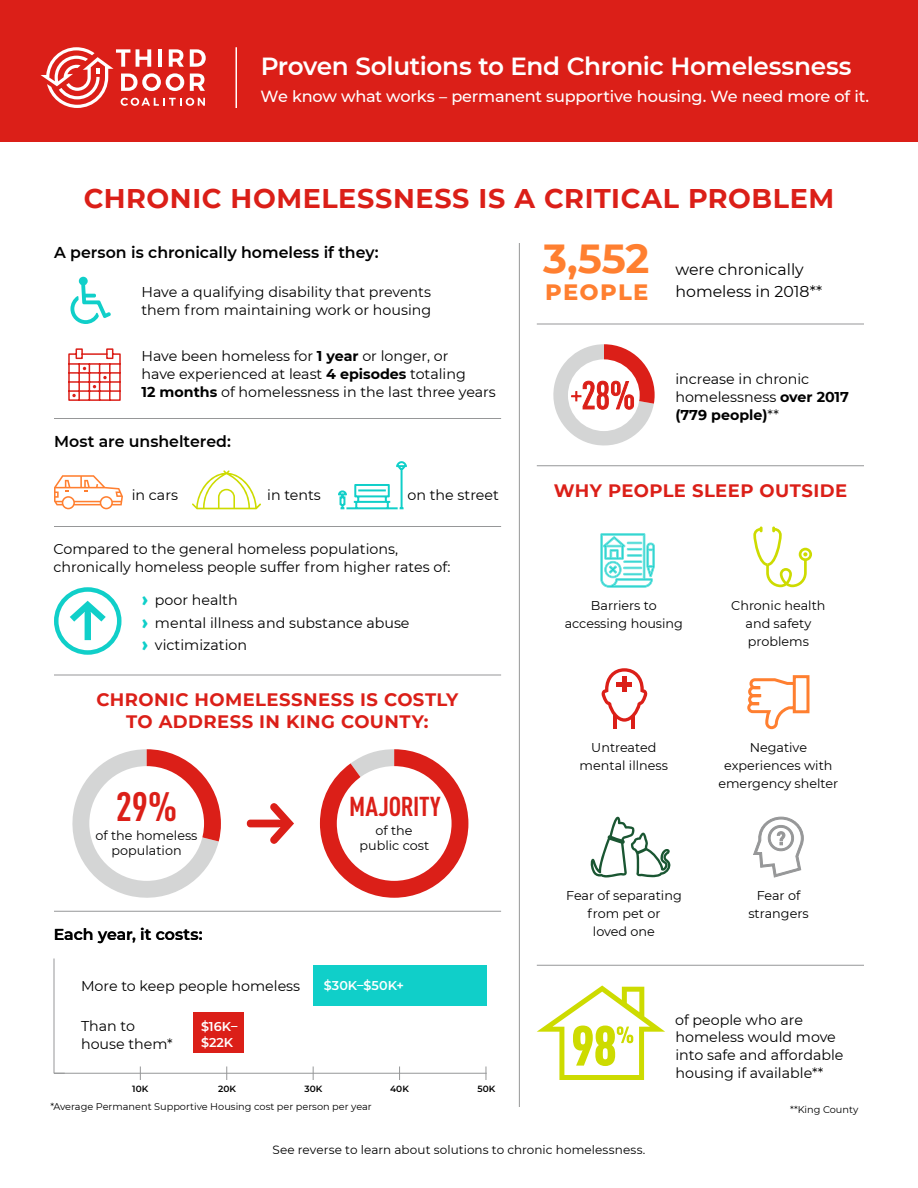
<style>
.page{position:relative;width:918px;height:1188px;background:#fff}
.page>*{position:absolute;margin:0;border:0;box-sizing:border-box;transform-origin:0 0}
.t1{font:700 40.5px "Montserrat";color:#ff7f30}
.t2{font:700 condensed 40.5px "DIN Pro";color:#db1f18}
.t3{font:700 27px "Montserrat";letter-spacing:.02em;color:#db1f18}
.t4{font:700 condensed 27px "DIN Pro";letter-spacing:-.01em;color:#db1f18}
.t5{font:700 27px "Montserrat";color:#ff7f30}
.t6{font:600 24.75px "Montserrat";letter-spacing:-.015em;color:#fff}
.t7{font:700 18px/22.5px "Montserrat";letter-spacing:.025em;color:#db1f18;text-align:center}
.t8{font:500 16.2px "Montserrat";letter-spacing:-.01em;color:#fff}
.t9{font:600 15.75px "Montserrat";color:#000}
.t10{font:15.75px/22.5px "Montserrat";color:#000}
.t11{font:14.25px/18px "Montserrat";color:#000}
.t12{font:12.75px/18px "Montserrat";color:#000;text-align:center}
.t13{font:600 12.75px/15.8px "Montserrat";color:#fff}
.t14{font:12px "Montserrat";letter-spacing:.01em;color:#000}
.t15{font:9.75px "Montserrat";color:#000}
.t16{font:600 9px "Montserrat";color:#000}
.s1{font-weight:700}
</style>
<div class="page">
<div style="left:0;top:0;width:918px;height:142px;background:#db1f18"></div>
<svg style="left:41px;top:47px;width:165px;height:61px"></svg>
<hr style="left:236px;top:47px;width:1px;height:61px;background:#fff">
<hr style="left:54px;top:526px;width:447px;height:1px;background:#969798">
<hr style="left:519px;top:243px;width:1px;height:864px;background:#969798">
<div style="left:54px;top:587px;width:68px;height:68px;border:4px solid #10cfc9;border-radius:50%"></div>
<svg style="left:70px;top:601px;width:36px;height:39px"></svg>
<hr style="left:54px;top:675px;width:447px;height:1px;background:#969798">
<svg style="left:601px;top:668px;width:47px;height:54px"></svg>
<div style="left:622px;top:676px;width:5px;height:16px;background:#db1f18"></div>
<div style="left:617px;top:682px;width:15px;height:5px;background:#db1f18"></div>
<hr style="left:614px;top:715px;width:3px;height:14px;background:#db1f18">
<hr style="left:632px;top:715px;width:3px;height:14px;background:#db1f18">
<svg style="left:590px;top:817px;width:81px;height:60px"></svg>
<svg style="left:753px;top:527px;width:59px;height:60px"></svg>
<svg style="left:753px;top:816px;width:51px;height:62px"></svg>
<svg style="left:747px;top:675px;width:63px;height:55px"></svg>
<svg style="left:600px;top:533px;width:55px;height:55px"></svg>
<svg style="left:70px;top:277px;width:41px;height:47px"></svg>
<hr style="left:54px;top:418px;width:447px;height:1px;background:#969798">
<svg style="left:54px;top:475px;width:69px;height:34px"></svg>
<svg style="left:192px;top:470px;width:69px;height:39px"></svg>
<svg style="left:338px;top:461px;width:69px;height:48px"></svg>
<svg style="left:553px;top:344px;width:102px;height:102px"></svg>
<hr style="left:537px;top:324px;width:327px;height:1px;background:#969798">
<hr style="left:537px;top:465px;width:327px;height:1px;background:#969798">
<svg style="left:68px;top:348px;width:53px;height:53px"></svg>
<hr style="left:54px;top:911px;width:447px;height:1px;background:#969798">
<svg style="left:247px;top:803px;width:47px;height:41px"></svg>
<hr style="left:537px;top:965px;width:327px;height:1px;background:#969798">
<svg style="left:537px;top:985px;width:128px;height:95px"></svg>
<svg style="left:72px;top:749px;width:149px;height:149px"></svg>
<div style="left:89px;top:766px;width:115px;height:115px;background:#fff;border-radius:50%"></div>
<svg style="left:320px;top:749px;width:148px;height:149px"></svg>
<div style="left:337px;top:766px;width:115px;height:115px;background:#fff;border-radius:50%"></div>
<hr style="left:54px;top:958px;width:1px;height:115px;background:#969798">
<div style="left:193px;top:1012px;width:51px;height:41px;background:#db1f18"></div>
<div style="left:313px;top:965px;width:174px;height:40px;background:#10cfc9"></div>
<hr style="left:54px;top:1073px;width:433px;height:1px;background:#969798">
<svg style="left:140px;top:1066px;width:1px;height:14px"></svg>
<svg style="left:226px;top:1066px;width:1px;height:14px"></svg>
<svg style="left:313px;top:1066px;width:1px;height:14px"></svg>
<svg style="left:399px;top:1066px;width:1px;height:14px"></svg>
<svg style="left:486px;top:1066px;width:1px;height:14px"></svg>
<h3 class="t6" style="left:261px;top:48px;width:592px">Proven Solutions to End Chronic Homelessness</h3>
<p class="t8" style="left:261px;top:85px;width:610px">We know what works – permanent supportive housing. We need more of it.</p>
<h2 class="t3" style="left:84px;top:179px;width:752px">CHRONIC HOMELESSNESS IS A CRITICAL PROBLEM</h2>
<p class="t9" style="left:54px;top:241px;width:326px">A person is chronically homeless if they:</p>
<p class="t11" style="left:141px;top:283px;width:291px">Have a qualifying disability that prevents them from maintaining work or housing</p>
<p class="t11" style="left:141px;top:347px;width:356px">Have been homeless for <span class="s1">1 year</span> or longer, or<br>have experienced at least <span class="s1">4 episodes</span> totaling<br><span class="s1">12 months</span> of homelessness in the last three years</p>
<p class="t9" style="left:54px;top:430px;width:178px">Most are unsheltered:</p>
<p class="t11" style="left:132px;top:485px;width:48px">in cars</p>
<p class="t11" style="left:267px;top:485px;width:55px">in tents</p>
<p class="t11" style="left:408px;top:485px;width:93px">on the street</p>
<p class="t11" style="left:54px;top:539px;width:398px">Compared to the general homeless populations, chronically homeless people suffer from higher rates of:</p>
<p class="t11" style="left:155px;top:589px;width:256px;line-height:22.5px">poor health<br>mental illness and substance abuse victimization</p>
<p class="t7" style="left:96px;top:687px;width:363px">CHRONIC HOMELESSNESS IS COSTLY<br>TO ADDRESS IN KING COUNTY:</p>
<h1 class="t2" style="left:116px;top:776px;width:63px">29%</h1>
<p class="t12" style="left:95px;top:828px;width:104px;line-height:15px">of the homeless population</p>
<h2 class="t4" style="left:349px;top:786px;width:93px">MAJORITY</h2>
<p class="t12" style="left:360px;top:823px;width:71px;line-height:15px">of the public cost</p>
<p class="t9" style="left:54px;top:923px;width:150px">Each year, it costs:</p>
<p class="t11" style="left:81px;top:976px;width:221px">More to keep people homeless</p>
<p class="t11" style="left:81px;top:1016px;width:93px">Than to house them*</p>
<p class="t13" style="left:201px;top:1018px;width:38px">$16K– $22K</p>
<p class="t13" style="left:324px;top:977px;width:82px">$30K–$50K+</p>
<p class="t16" style="left:132px;top:1083px;width:18px">10K</p>
<p class="t16" style="left:218px;top:1083px;width:19px">20K</p>
<p class="t16" style="left:305px;top:1083px;width:19px">30K</p>
<p class="t16" style="left:390px;top:1083px;width:20px">40K</p>
<p class="t16" style="left:477px;top:1083px;width:19px">50K</p>
<p class="t15" style="left:51px;top:1100px;width:323px">*Average Permanent Supportive Housing cost per person per year</p>
<h1 class="t1" style="left:543px;top:229px;width:108px">3,552</h1>
<h2 class="t5" style="left:545px;top:271px;width:105px">people</h2>
<p class="t10" style="left:675px;top:257px;width:148px">were chronically homeless in 2018**</p>
<p class="t11" style="left:675px;top:369px;width:175px">increase in chronic homelessness <span class="s1">over 2017 (779 people)</span>**</p>
<p class="t7" style="left:554px;top:478px;width:295px">WHY PEOPLE SLEEP OUTSIDE</p>
<p class="t12" style="left:565px;top:596px;width:120px">Barriers to accessing housing</p>
<p class="t12" style="left:731px;top:596px;width:96px">Chronic health and safety problems</p>
<p class="t12" style="left:580px;top:738px;width:90px">Untreated mental illness</p>
<p class="t12" style="left:718px;top:738px;width:122px">Negative experiences with emergency shelter</p>
<p class="t12" style="left:566px;top:886px;width:117px">Fear of separating from pet or<br>loved one</p>
<p class="t12" style="left:748px;top:886px;width:62px">Fear of strangers</p>
<p class="t11" style="left:675px;top:1010px;width:170px">of people who are homeless would move into safe and affordable housing if available**</p>
<p class="t15" style="left:790px;top:1103px;width:70px">**King County</p>
<p class="t14" style="left:272px;top:1142px;width:375px">See reverse to learn about solutions to chronic homelessness.</p>
</div>
